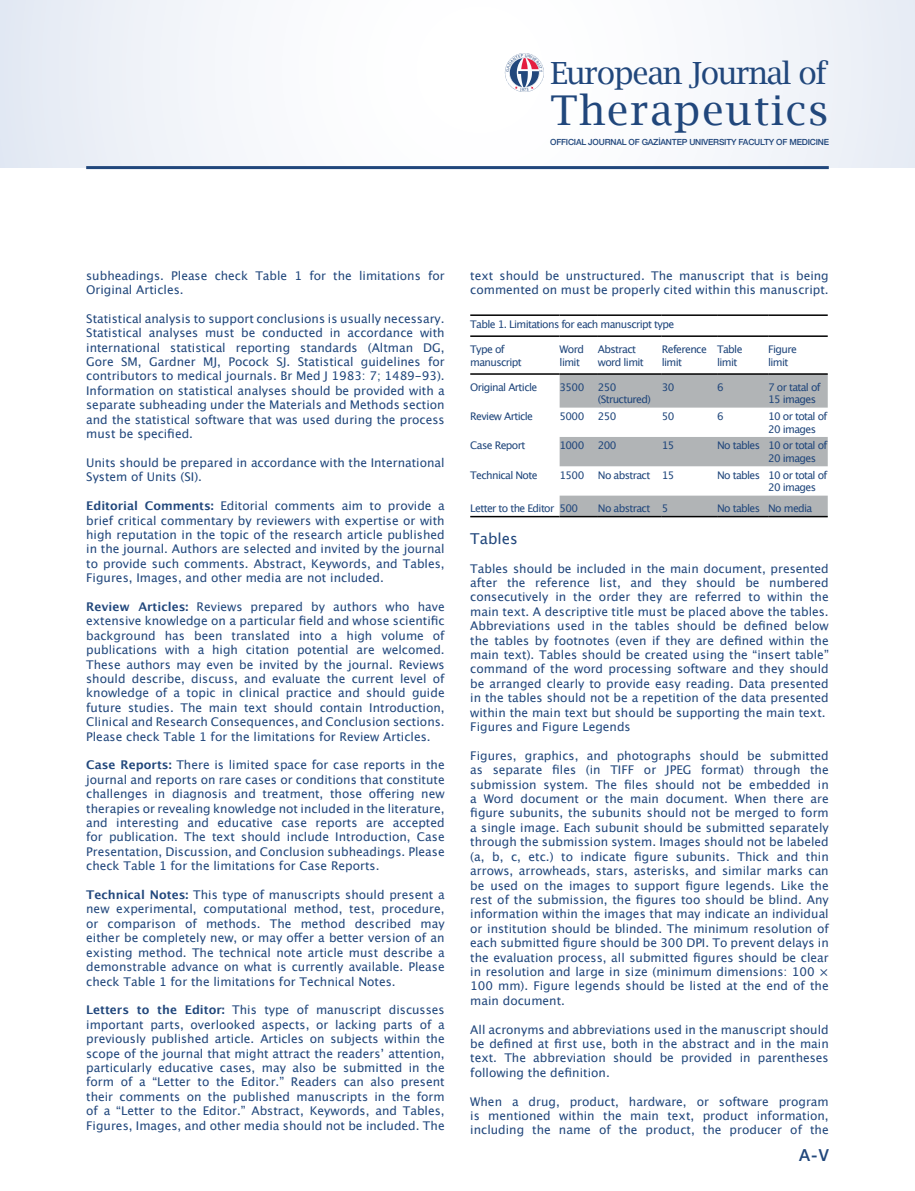
<style>
.page{position:relative;width:915px;height:1191px;background:#fff}
.page>*{position:absolute;margin:0;border:0;box-sizing:border-box;transform-origin:0 0}
.t1{font:41.1px "Lucida Bright";letter-spacing:.04em;color:#21477c}
.t2{font:30.6px "Lucida Bright";letter-spacing:-.04em;color:#21477c}
.t3{font:500 16.5px "Helvetica Neue";color:#21477c}
.t4{font:15px "Lucida Grande";color:#21477c}
.t5{font:12px/14.4px "Lucida Grande";color:#21477c;text-align:justify}
.t6{font:10.5px/12.6px "Lucida Grande";letter-spacing:-.06em;color:#21477c}
.t7{font:500 8.4px "Helvetica Neue";letter-spacing:-.025em;color:#21477c}
.s1{font-weight:700}
</style>
<div class="page">
<svg style="left:0;top:0;width:914px;height:168px"></svg>
<hr style="left:86px;top:166px;width:742px;height:3px;background:#21477c">
<svg style="left:559px;top:375px;width:268px;height:141px"></svg>
<hr style="left:470px;top:314px;width:89px;height:2px;background:#000">
<hr style="left:559px;top:314px;width:38px;height:2px;background:#000">
<hr style="left:597px;top:314px;width:64px;height:2px;background:#000">
<hr style="left:661px;top:314px;width:55px;height:2px;background:#000">
<hr style="left:716px;top:314px;width:51px;height:2px;background:#000">
<hr style="left:767px;top:314px;width:60px;height:2px;background:#000">
<hr style="left:470px;top:335px;width:89px;height:2px;background:#000">
<hr style="left:559px;top:335px;width:38px;height:2px;background:#000">
<hr style="left:597px;top:335px;width:64px;height:2px;background:#000">
<hr style="left:661px;top:335px;width:55px;height:2px;background:#000">
<hr style="left:716px;top:335px;width:51px;height:2px;background:#000">
<hr style="left:767px;top:335px;width:60px;height:2px;background:#000">
<hr style="left:470px;top:373px;width:89px;height:2px;background:#000">
<hr style="left:559px;top:373px;width:38px;height:2px;background:#000">
<hr style="left:597px;top:373px;width:64px;height:2px;background:#000">
<hr style="left:661px;top:373px;width:55px;height:2px;background:#000">
<hr style="left:716px;top:373px;width:51px;height:2px;background:#000">
<hr style="left:767px;top:373px;width:60px;height:2px;background:#000">
<hr style="left:470px;top:516px;width:89px;height:1px;background:#000">
<hr style="left:559px;top:516px;width:38px;height:1px;background:#000">
<hr style="left:597px;top:516px;width:64px;height:1px;background:#000">
<hr style="left:661px;top:516px;width:55px;height:1px;background:#000">
<hr style="left:716px;top:516px;width:51px;height:1px;background:#000">
<hr style="left:767px;top:516px;width:60px;height:1px;background:#000">
<svg style="left:504px;top:53px;width:39px;height:39px"></svg>
<h2 class="t2" style="left:550px;top:56px;width:279px">European Journal of</h2>
<h1 class="t1" style="left:550px;top:86px;width:280px">Therapeutics</h1>
<p class="t7" style="left:550px;top:135px;width:280px">OFFICIAL JOURNAL OF GAZİANTEP UNIVERSITY FACULTY OF MEDICINE</p>
<p class="t5" style="left:86px;top:268px;width:360px">subheadings. Please check Table 1 for the limitations for<br>Original Articles.</p>
<p class="t5" style="left:86px;top:311px;width:360px">Statistical analysis to support conclusions is usually necessary.<br>Statistical analyses must be conducted in accordance with international statistical reporting standards (Altman DG, Gore SM, Gardner MJ, Pocock SJ. Statistical guidelines for contributors to medical journals. Br Med J 1983: 7; 1489-93).<br>Information on statistical analyses should be provided with a separate subheading under the Materials and Methods section and the statistical software that was used during the process must be specified.</p>
<p class="t5" style="left:86px;top:455px;width:360px">Units should be prepared in accordance with the International<br>System of Units (SI).</p>
<p class="t5" style="left:86px;top:499px;width:360px"><span class="s1">Editorial Comments:</span> Editorial comments aim to provide a brief critical commentary by reviewers with expertise or with high reputation in the topic of the research article published in the journal. Authors are selected and invited by the journal to provide such comments. Abstract, Keywords, and Tables, Figures, Images, and other media are not included.</p>
<p class="t5" style="left:86px;top:599px;width:360px"><span class="s1">Review Articles:</span> Reviews prepared by authors who have extensive knowledge on a particular field and whose scientific background has been translated into a high volume of publications with a high citation potential are welcomed.<br>These authors may even be invited by the journal. Reviews should describe, discuss, and evaluate the current level of knowledge of a topic in clinical practice and should guide future studies. The main text should contain Introduction, Clinical and Research Consequences, and Conclusion sections.<br>Please check Table 1 for the limitations for Review Articles.</p>
<p class="t5" style="left:86px;top:758px;width:360px"><span class="s1">Case Reports:</span> There is limited space for case reports in the journal and reports on rare cases or conditions that constitute challenges in diagnosis and treatment, those offering new therapies or revealing knowledge not included in the literature, and interesting and educative case reports are accepted for publication. The text should include Introduction, Case Presentation, Discussion, and Conclusion subheadings. Please check Table 1 for the limitations for Case Reports.</p>
<p class="t5" style="left:86px;top:887px;width:360px"><span class="s1">Technical Notes:</span> This type of manuscripts should present a new experimental, computational method, test, procedure, or comparison of methods. The method described may either be completely new, or may offer a better version of an existing method. The technical note article must describe a demonstrable advance on what is currently available. Please check Table 1 for the limitations for Technical Notes.</p>
<p class="t5" style="left:86px;top:1003px;width:360px"><span class="s1">Letters to the Editor:</span> This type of manuscript discusses important parts, overlooked aspects, or lacking parts of a previously published article. Articles on subjects within the scope of the journal that might attract the readers’ attention, particularly educative cases, may also be submitted in the form of a “Letter to the Editor.” Readers can also present their comments on the published manuscripts in the form of a “Letter to the Editor.” Abstract, Keywords, and Tables, Figures, Images, and other media should not be included. The</p>
<p class="t5" style="left:470px;top:268px;width:360px">text should be unstructured. The manuscript that is being commented on must be properly cited within this manuscript.</p>
<p class="t6" style="left:470px;top:318px;width:205px">Table 1. Limitations for each manuscript type</p>
<p class="t6" style="left:470px;top:343px;width:53px">Type of manuscript</p>
<p class="t6" style="left:559px;top:343px;width:26px">Word limit</p>
<p class="t6" style="left:597px;top:343px;width:47px">Abstract word limit</p>
<p class="t6" style="left:661px;top:343px;width:47px">Reference limit</p>
<p class="t6" style="left:716px;top:343px;width:27px">Table limit</p>
<p class="t6" style="left:767px;top:343px;width:30px">Figure limit</p>
<p class="t6" style="left:470px;top:381px;width:69px">Original Article</p>
<p class="t6" style="left:559px;top:381px;width:26px">3500</p>
<p class="t6" style="left:597px;top:381px;width:54px">250 (Structured)</p>
<p class="t6" style="left:661px;top:381px;width:14px">30</p>
<p class="t6" style="left:716px;top:381px;width:8px">6</p>
<p class="t6" style="left:767px;top:381px;width:54px">7 or tatal of<br>15 images</p>
<p class="t6" style="left:470px;top:410px;width:64px">Review Article</p>
<p class="t6" style="left:559px;top:410px;width:26px">5000</p>
<p class="t6" style="left:597px;top:410px;width:20px">250</p>
<p class="t6" style="left:661px;top:410px;width:14px">50</p>
<p class="t6" style="left:716px;top:410px;width:8px">6</p>
<p class="t6" style="left:767px;top:410px;width:61px">10 or total of<br>20 images</p>
<p class="t6" style="left:470px;top:439px;width:57px">Case Report</p>
<p class="t6" style="left:559px;top:439px;width:26px">1000</p>
<p class="t6" style="left:597px;top:439px;width:20px">200</p>
<p class="t6" style="left:661px;top:439px;width:14px">15</p>
<p class="t6" style="left:767px;top:439px;width:61px;text-indent:-51px">No tables 10 or total of<br>20 images</p>
<p class="t6" style="left:470px;top:469px;width:69px">Technical Note</p>
<p class="t6" style="left:559px;top:469px;width:26px">1500</p>
<p class="t6" style="left:597px;top:469px;width:78px">No abstract 15</p>
<p class="t6" style="left:767px;top:469px;width:61px;text-indent:-51px">No tables 10 or total of<br>20 images</p>
<p class="t6" style="left:470px;top:502px;width:109px">Letter to the Editor 500</p>
<p class="t6" style="left:597px;top:502px;width:72px">No abstract 5</p>
<p class="t6" style="left:716px;top:502px;width:97px">No tables No media</p>
<p class="t4" style="left:470px;top:530px;width:49px">Tables</p>
<p class="t5" style="left:470px;top:561px;width:360px;text-align:left">Tables should be included in the main document, presented after the reference list, and they should be numbered consecutively in the order they are referred to within the main text. A descriptive title must be placed above the tables.<br>Abbreviations used in the tables should be defined below the tables by footnotes (even if they are defined within the main text). Tables should be created using the “insert table” command of the word processing software and they should be arranged clearly to provide easy reading. Data presented in the tables should not be a repetition of the data presented within the main text but should be supporting the main text.<br>Figures and Figure Legends</p>
<p class="t5" style="left:470px;top:748px;width:360px">Figures, graphics, and photographs should be submitted as separate files (in TIFF or JPEG format) through the submission system. The files should not be embedded in a Word document or the main document. When there are figure subunits, the subunits should not be merged to form a single image. Each subunit should be submitted separately through the submission system. Images should not be labeled (a, b, c, etc.) to indicate figure subunits. Thick and thin arrows, arrowheads, stars, asterisks, and similar marks can be used on the images to support figure legends. Like the rest of the submission, the figures too should be blind. Any information within the images that may indicate an individual or institution should be blinded. The minimum resolution of each submitted figure should be 300 DPI. To prevent delays in the evaluation process, all submitted figures should be clear in resolution and large in size (minimum dimensions: 100 × 100 mm). Figure legends should be listed at the end of the main document.</p>
<p class="t5" style="left:470px;top:1022px;width:360px">All acronyms and abbreviations used in the manuscript should be defined at first use, both in the abstract and in the main text. The abbreviation should be provided in parentheses following the definition.</p>
<p class="t5" style="left:470px;top:1094px;width:360px">When a drug, product, hardware, or software program is mentioned within the main text, product information, including the name of the product, the producer of the</p>
<h3 class="t3" style="left:799px;top:1141px;width:31px">A-V</h3>
</div>
